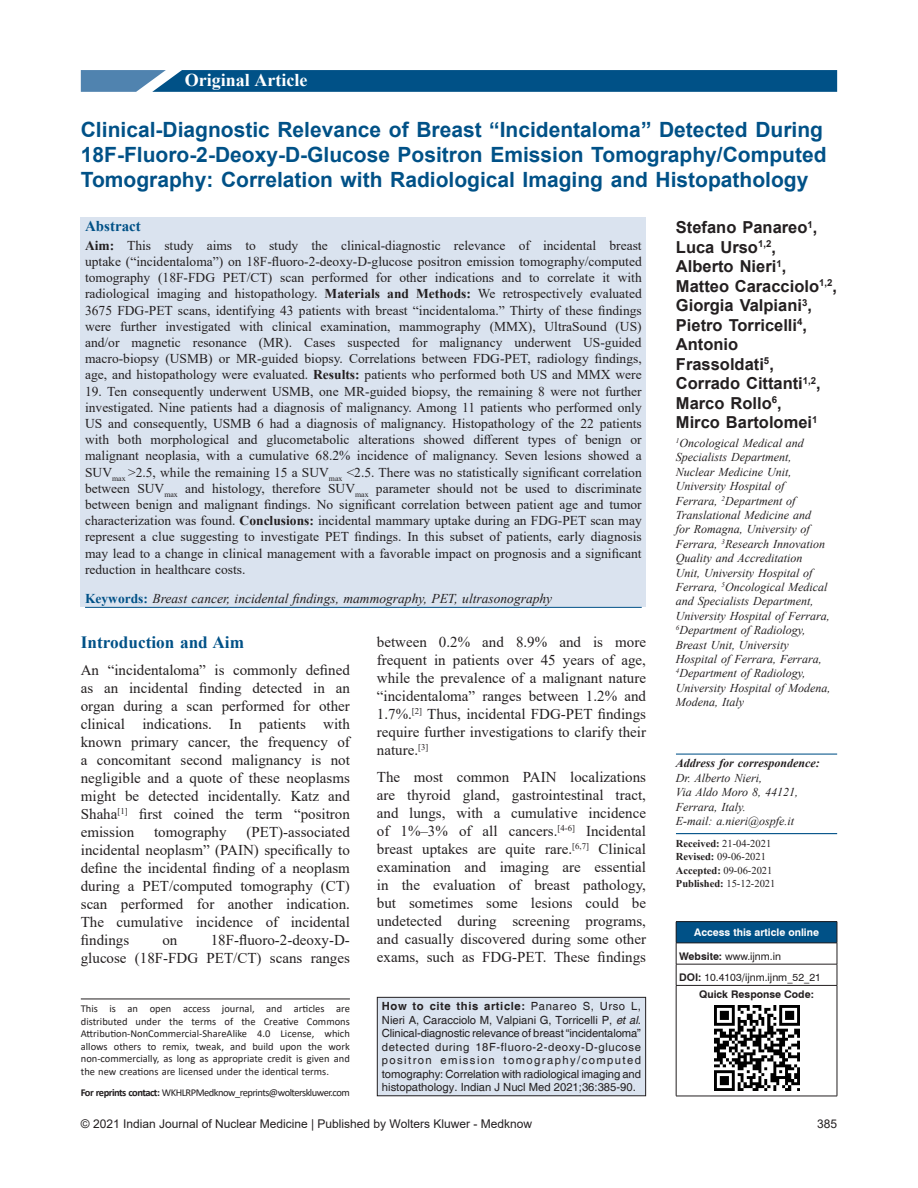
<style>
.page{position:relative;width:918px;height:1188px;background:#fff}
.page>*{position:absolute;margin:0;border:0;box-sizing:border-box;transform-origin:0 0}
.t1{font:700 21px/25.2px "Arial";color:#005187}
.t2{font:700 18px "Times New Roman";color:#fff}
.t3{font:700 17.25px "Times New Roman";color:#005187}
.t4{font:700 16.5px/19.5px "Arial";color:#231f20}
.t5{font:15px/18px "Times New Roman";color:#231f20;text-align:justify}
.t6{font:700 15px "Times New Roman";color:#005187}
.t7{font:13.5px/16.2px "Times New Roman";color:#231f20;text-align:justify}
.t8{font:italic 13.5px "Times New Roman";color:#231f20}
.t9{font:italic 12px/14.4px "Times New Roman";color:#231f20}
.t10{font:12px "Arial";color:#231f20}
.t11{font:italic 700 12px "Times New Roman";color:#231f20}
.t12{font:11.25px/13.5px "Helvetica";color:#231f20;text-align:justify}
.t13{font:10.5px/12.6px "Calibri";letter-spacing:-.01em;color:#231f20;text-align:justify}
.t14{font:10.5px/13.5px "Times New Roman";color:#231f20}
.t15{font:10.5px "Calibri";letter-spacing:-.05em;color:#231f20}
.t16{font:10.5px/21.3px "Swiss 721 BT";color:#231f20}
.t17{font:700 10.5px "Swiss 721 BT";color:#fff}
.t18{font:700 10.5px "Swiss 721 BT";color:#231f20}
.s1{font-weight:700}
.s2{font-weight:700;font-style:normal;color:#005187}
.s3{font-style:italic}
</style>
<div class="page">
<hr style="left:676px;top:754px;width:161px;height:1px;background:#005187">
<hr style="left:676px;top:833px;width:161px;height:1px;background:#005187">
<div style="left:676px;top:922px;width:161px;height:21px;background:#005187"></div>
<hr style="left:676px;top:943px;width:161px;height:1px;background:#231f20">
<hr style="left:676px;top:964px;width:161px;height:1px;background:#231f20">
<hr style="left:676px;top:985px;width:161px;height:1px;background:#231f20">
<hr style="left:676px;top:921px;width:161px;height:1px;background:#231f20">
<svg style="left:676px;top:922px;width:1px;height:63px"></svg>
<svg style="left:837px;top:922px;width:1px;height:63px"></svg>
<hr style="left:676px;top:986px;width:1px;height:110px;background:#231f20">
<hr style="left:837px;top:986px;width:1px;height:110px;background:#231f20">
<hr style="left:676px;top:1096px;width:161px;height:1px;background:#231f20">
<img style="left:714px;top:1005px;width:85px;height:85px">
<div style="left:81px;top:217px;width:565px;height:390px;background:#dae3ef"></div>
<hr style="left:85px;top:607px;width:557px;height:1px;background:#005187">
<svg style="left:81px;top:70px;width:756px;height:22px;background:#0f5a8e"></svg>
<div style="left:377px;top:997px;width:269px;height:99px;background:#dae3ef"></div>
<div style="left:377px;top:997px;width:269px;height:99px;border:1px solid #231f20"></div>
<hr style="left:81px;top:999px;width:269px;height:1px;background:#231f20">
<h2 class="t2" style="left:185px;top:67px;width:124px">Original Article</h2>
<h1 class="t1" style="left:81px;top:117px;width:747px">Clinical‑Diagnostic Relevance of Breast “Incidentaloma” Detected During<br>18F‑Fluoro‑2‑Deoxy‑D‑Glucose Positron Emission Tomography/Computed<br>Tomography: Correlation with Radiological Imaging and Histopathology</h1>
<p class="t6" style="left:85px;top:216px;width:57px">Abstract</p>
<p class="t7" style="left:85px;top:237px;width:558px"><span class="s1">Aim:</span> This study aims to study the clinical‑diagnostic relevance of incidental breast uptake (“incidentaloma”) on 18F‑fluoro‑2‑deoxy‑D‑glucose positron emission tomography/computed tomography (18F‑FDG PET/CT) scan performed for other indications and to correlate it with radiological imaging and histopathology. <span class="s1">Materials and Methods:</span> We retrospectively evaluated 3675 FDG‑PET scans, identifying 43 patients with breast “incidentaloma.” Thirty of these findings were further investigated with clinical examination, mammography (MMX), UltraSound (US) and/or magnetic resonance (MR). Cases suspected for malignancy underwent US‑guided macro‑biopsy (USMB) or MR‑guided biopsy. Correlations between FDG‑PET, radiology findings, age, and histopathology were evaluated. <span class="s1">Results:</span> patients who performed both US and MMX were</p>
<p class="t7" style="left:85px;top:383px;width:558px">19. Ten consequently underwent USMB, one MR‑guided biopsy, the remaining 8 were not further investigated. Nine patients had a diagnosis of malignancy. Among 11 patients who performed only US and consequently, USMB 6 had a diagnosis of malignancy. Histopathology of the 22 patients with both morphological and glucometabolic alterations showed different types of benign or malignant neoplasia, with a cumulative 68.2% incidence of malignancy. Seven lesions showed a SUV<sub>max</sub> &gt;2.5, while the remaining 15 a SUV<sub>max</sub> &lt;2.5. There was no statistically significant correlation between SUV<sub>max</sub> and histology, therefore SUV<sub>max</sub> parameter should not be used to discriminate between benign and malignant findings. No significant correlation between patient age and tumor characterization was found. <span class="s1">Conclusions:</span> incidental mammary uptake during an FDG‑PET scan may represent a clue suggesting to investigate PET findings. In this subset of patients, early diagnosis may lead to a change in clinical management with a favorable impact on prognosis and a significant reduction in healthcare costs.</p>
<p class="t8" style="left:85px;top:589px;width:469px"><span class="s2">Keywords:</span> Breast cancer, incidental findings, mammography, PET, ultrasonography</p>
<p class="t3" style="left:81px;top:630px;width:165px">Introduction and Aim</p>
<p class="t5" style="left:81px;top:660px;width:271px">An “incidentaloma” is commonly defined as an incidental finding detected in an organ during a scan performed for other clinical indications. In patients with known primary cancer, the frequency of a concomitant second malignancy is not negligible and a quote of these neoplasms might be detected incidentally. Katz and Shaha<sup>[1]</sup> first coined the term “positron emission</p>
<p class="t5" style="left:81px;top:822px;width:271px;text-indent:166px">(PET)‑associated incidental neoplasm” (PAIN) specifically to define the incidental finding of a neoplasm during a PET/computed tomography (CT) scan performed for another indication.<br>The cumulative incidence of incidental findings</p>
<p class="t5" style="left:154px;top:822px;width:74px">tomography</p>
<p class="t5" style="left:81px;top:930px;width:271px;text-align:right">18F‑fluoro‑2‑deoxy-D-<br>glucose (18F-FDG PET/CT) scans ranges</p>
<p class="t5" style="left:162px;top:930px;width:16px">on</p>
<p class="t13" style="left:81px;top:1002px;width:271px">This is an open access journal, and articles are distributed under the terms of the Creative Commons Attribution‑NonCommercial‑ShareAlike 4.0 License, which allows others to remix, tweak, and build upon the work non‑commercially, as long as appropriate credit is given and the new creations are licensed under the identical terms.</p>
<p class="t15" style="left:81px;top:1085px;width:270px"><span class="s1">For reprints contact:</span> WKHLRPMedknow_reprints@wolterskluwer.com</p>
<p class="t5" style="left:377px;top:633px;width:271px">between 0.2% and 8.9% and is more frequent in patients over 45 years of age, while the prevalence of a malignant nature “incidentaloma” ranges between 1.2% and 1.7%.<sup>[2]</sup> Thus, incidental FDG‑PET findings require further investigations to clarify their nature.<sup>[3]</sup></p>
<p class="t5" style="left:377px;top:767px;width:271px">The most common PAIN localizations are thyroid gland, gastrointestinal tract, and lungs, with a cumulative incidence of 1%–3% of all cancers.<sup>[4‑6]</sup> Incidental breast uptakes are quite rare.<sup>[6,7]</sup> Clinical examination and imaging are essential in the evaluation of breast pathology, but sometimes some lesions could be undetected during screening programs, and casually discovered during some other exams, such as FDG‑PET. These findings</p>
<p class="t12" style="left:382px;top:1000px;width:261px"><span class="s1">How to cite this article:</span> Panareo S, Urso L, Nieri A, Caracciolo M, Valpiani G, Torricelli P, <span class="s3">et al</span>.<br>Clinical‑diagnostic relevance of breast “incidentaloma” detected during 18F‑fluoro‑2‑deoxy‑D‑glucose positron emission tomography/computed tomography: Correlation with radiological imaging and histopathology. Indian J Nucl Med 2021;36:385-90.</p>
<p class="t4" style="left:676px;top:218px;width:163px">Stefano Panareo<sup>1</sup>,<br>Luca Urso<sup>1,2</sup>,<br>Alberto Nieri<sup>1</sup>,<br>Matteo Caracciolo<sup>1,2</sup>,<br>Giorgia Valpiani<sup>3</sup>,<br>Pietro Torricelli<sup>4</sup>,<br>Antonio<br>Frassoldati<sup>5</sup>,<br>Corrado Cittanti<sup>1,2</sup>,<br>Marco Rollo<sup>6</sup>,<br>Mirco Bartolomei<sup>1</sup></p>
<p class="t9" style="left:676px;top:435px;width:156px"><sup>1</sup>Oncological Medical and<br>Specialists Department,<br>Nuclear Medicine Unit,<br>University Hospital of<br>Ferrara, <sup>2</sup>Department of<br>Translational Medicine and<br>for Romagna, University of<br>Ferrara, <sup>3</sup>Research Innovation<br>Quality and Accreditation<br>Unit, University Hospital of<br>Ferrara, <sup>5</sup>Oncological Medical and Specialists Department,<br>University Hospital of Ferrara,<br><sup>6</sup>Department of Radiology,<br>Breast Unit, University<br>Hospital of Ferrara, Ferrara,<br><sup>4</sup>Department of Radiology,<br>University Hospital of Modena,<br>Modena, Italy</p>
<p class="t11" style="left:676px;top:755px;width:145px">Address for correspondence:</p>
<p class="t9" style="left:676px;top:770px;width:124px">Dr. Alberto Nieri,<br>Via Aldo Moro 8, 44121,<br>Ferrara, Italy.<br>E‑mail: a.nieri@ospfe.it</p>
<p class="t14" style="left:676px;top:836px;width:101px"><span class="s1">Received:</span> 21‑04‑2021<br><span class="s1">Revised:</span> 09‑06‑2021<br><span class="s1">Accepted:</span> 09‑06‑2021<br><span class="s1">Published:</span> 15-12-2021</p>
<p class="t17" style="left:694px;top:925px;width:126px">Access this article online</p>
<p class="t16" style="left:679px;top:945px;width:143px"><span class="s1">Website:</span> www.ijnm.in<br><span class="s1">DOI:</span> 10.4103/ijnm.ijnm_52_21</p>
<p class="t18" style="left:699px;top:987px;width:116px">Quick Response Code:</p>
<p class="t10" style="left:81px;top:1116px;width:453px">© 2021 Indian Journal of Nuclear Medicine | Published by Wolters Kluwer - Medknow</p>
<p class="t10" style="left:817px;top:1116px;width:22px">385</p>
</div>
